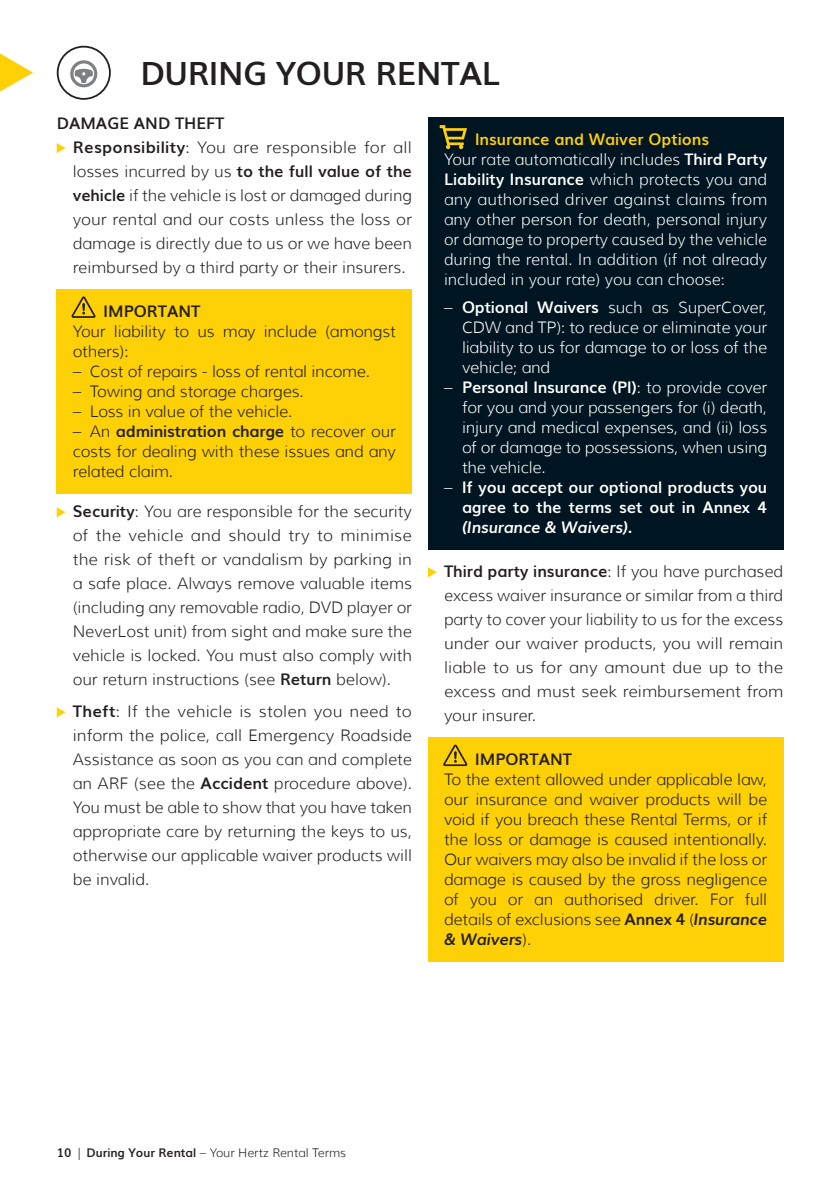
<style>
.page{position:relative;width:840px;height:1191px;background:#fff}
.page>*{position:absolute;margin:0;border:0;box-sizing:border-box;transform-origin:0 0}
.Section_heading_Left{font:700 32px "Muli";letter-spacing:-.01em;color:#231f20}
.Tabbed_Body_Justifie{font:300 16px/24px "Muli";color:#231f20;text-align:justify}
.Important_body{font:300 16px/20px "Muli";letter-spacing:-.01em;color:#231f20;text-align:justify}
.Indent_1{font:300 16px/20px "Muli";letter-spacing:-.01em;color:#fff;text-align:justify}
.Justified_body_1{font:300 16px/20px "Muli";color:#fff;text-align:justify}
.Indent_1-2{font:700 16px/20px "Muli";letter-spacing:-.01em;color:#fff;text-align:justify}
.Sub_heading{font:700 16px "Muli";color:#fed006}
.Important_heading{font:700 16px "Muli";color:#231f20}
.Heading_1{font:700 16px "Muli";color:#231f20}
.t1{font:300 12px "Muli";color:#231f20}
.s1{font-weight:700}
.s2{font-weight:300}
.s3{font-style:italic}
.s4{font-weight:700;font-style:italic}
</style>
<div class="page">
<svg style="left:0;top:53px;width:33px;height:39px"></svg>
<div style="left:57px;top:46px;width:54px;height:54px;border:2px solid #231f20;border-radius:50%"></div>
<svg style="left:70px;top:60px;width:27px;height:27px"></svg>
<svg style="left:57px;top:143px;width:8px;height:10px"></svg>
<svg style="left:57px;top:507px;width:8px;height:10px"></svg>
<svg style="left:57px;top:707px;width:8px;height:10px"></svg>
<svg style="left:428px;top:567px;width:8px;height:10px"></svg>
<div style="left:57px;top:289px;width:355px;height:204px;background:#fed006"></div>
<svg style="left:71px;top:296px;width:25px;height:22px"></svg>
<div style="left:428px;top:737px;width:354px;height:224px;background:#fed006"></div>
<svg style="left:443px;top:744px;width:24px;height:22px"></svg>
<div style="left:428px;top:117px;width:354px;height:432px;background:#001522"></div>
<svg style="left:439px;top:125px;width:27px;height:24px"></svg>
<p class="Section_heading_Left" style="left:140px;top:48px;width:361px">DURING YOUR RENTAL</p>
<p class="Heading_1" style="left:57px;top:110px;width:169px">DAMAGE AND THEFT</p>
<p class="Tabbed_Body_Justifie" style="left:73px;top:135px;width:340px"><span class="s1">Responsibility</span>: You are responsible for all losses incurred by us <span class="s1">to the full value of the vehicle</span> if the vehicle is lost or damaged during your rental and our costs unless the loss or damage is directly due to us or we have been reimbursed by a third party or their insurers.</p>
<p class="Sub_heading" style="left:474px;top:126px;width:235px">Insurance and Waiver Options</p>
<p class="Justified_body_1" style="left:444px;top:149px;width:324px">Your rate automatically includes <span class="s1">Third Party Liability Insurance</span> which protects you and any authorised driver against claims from any other person for death, personal injury or damage to property caused by the vehicle during the rental. In addition (if not already included in your rate) you can choose:</p>
<p class="Indent_1" style="left:462px;top:297px;width:306px;text-indent:-18px">– <span class="s1">Optional Waivers</span> such as SuperCover, CDW and TP): to reduce or eliminate your liability to us for damage to or loss of the vehicle; and</p>
<p class="Indent_1" style="left:462px;top:377px;width:306px;text-indent:-18px">– <span class="s1">Personal Insurance (PI)</span>: to provide cover for you and your passengers for (i) death, injury and medical expenses, and (ii) loss of or damage to possessions, when using the vehicle.</p>
<p class="Indent_1-2" style="left:462px;top:476px;width:306px;text-indent:-18px"><span class="s2">–</span> If you accept our optional products you agree to the terms set out in Annex 4 <span class="s3">(Insurance &amp; Waivers)</span>.</p>
<p class="Important_heading" style="left:103px;top:298px;width:98px">IMPORTANT</p>
<p class="Important_body" style="left:73px;top:321px;width:324px">Your liability to us may include (amongst others):</p>
<p class="Important_body" style="left:73px;top:361px;width:299px">– Cost of repairs - loss of rental income.</p>
<p class="Important_body" style="left:73px;top:381px;width:232px">– Towing and storage charges.</p>
<p class="Important_body" style="left:73px;top:401px;width:221px">– Loss in value of the vehicle.</p>
<p class="Important_body" style="left:73px;top:421px;width:324px">– An <span class="s1">administration charge</span> to recover our costs for dealing with these issues and any related claim.</p>
<p class="Tabbed_Body_Justifie" style="left:73px;top:499px;width:340px"><span class="s1">Security</span>: You are responsible for the security of the vehicle and should try to minimise the risk of theft or vandalism by parking in a safe place. Always remove valuable items (including any removable radio, DVD player or NeverLost unit) from sight and make sure the vehicle is locked. You must also comply with our return instructions (see <span class="s1">Return</span> below).</p>
<p class="Tabbed_Body_Justifie" style="left:73px;top:699px;width:340px"><span class="s1">Theft</span>: If the vehicle is stolen you need to inform the police, call Emergency Roadside Assistance as soon as you can and complete an ARF (see the <span class="s1">Accident</span> procedure above).<br>You must be able to show that you have taken appropriate care by returning the keys to us, otherwise our applicable waiver products will be invalid.</p>
<p class="Tabbed_Body_Justifie" style="left:444px;top:559px;width:340px"><span class="s1">Third party insurance</span>: If you have purchased excess waiver insurance or similar from a third party to cover your liability to us for the excess under our waiver products, you will remain liable to us for any amount due up to the excess and must seek reimbursement from your insurer.</p>
<p class="Important_heading" style="left:475px;top:746px;width:98px">IMPORTANT</p>
<p class="Important_body" style="left:444px;top:769px;width:324px">To the extent allowed under applicable law, our insurance and waiver products will be void if you breach these Rental Terms, or if the loss or damage is caused intentionally.<br>Our waivers may also be invalid if the loss or damage is caused by the gross negligence of you or an authorised driver. For full details of exclusions see <span class="s1">Annex 4</span> (<span class="s4">Insurance &amp; Waivers</span>).</p>
<p class="t1" style="left:57px;top:1145px;width:290px"><span class="s1">10</span> | <span class="s1">During Your Rental</span> – Your Hertz Rental Terms</p>
</div>
